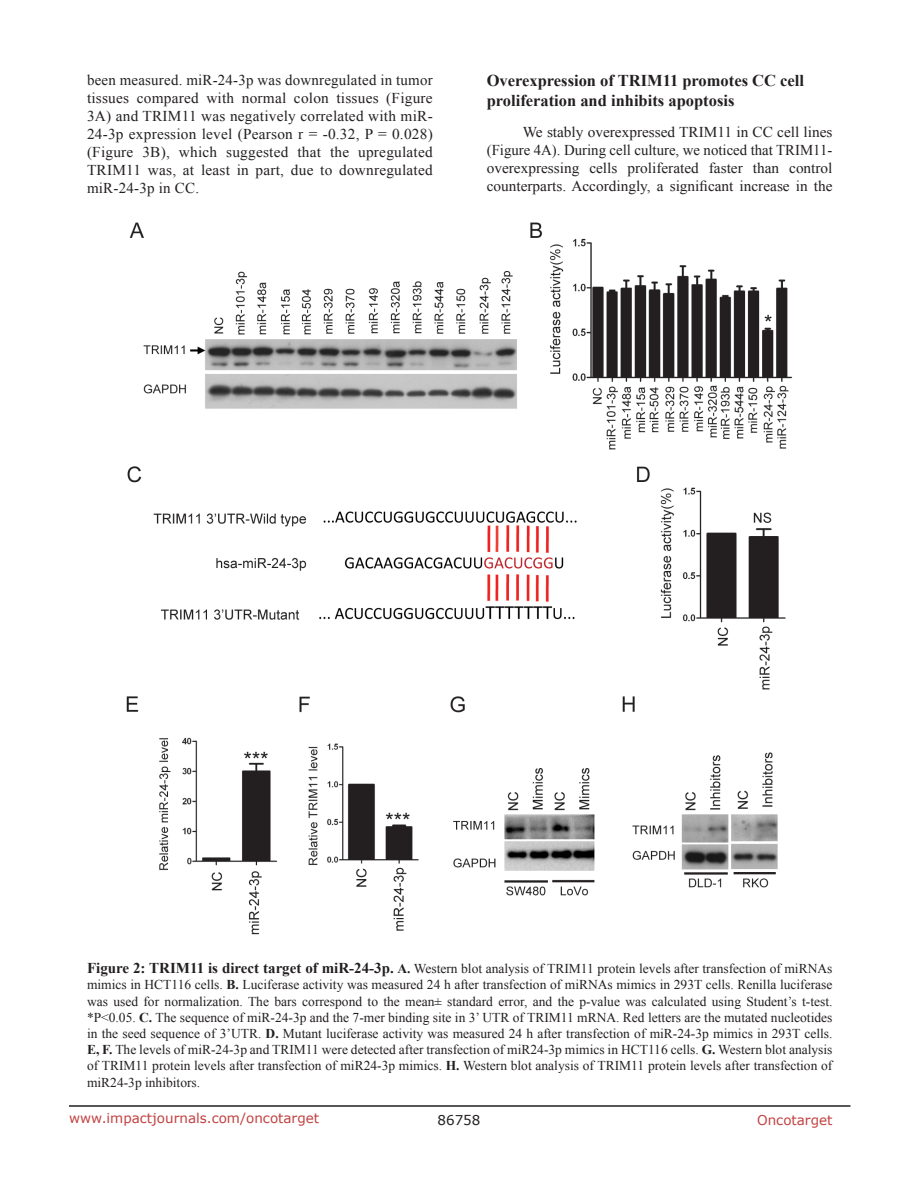
<style>
.page{position:relative;width:918px;height:1188px;background:#fff}
.page>*{position:absolute;margin:0;border:0;box-sizing:border-box;transform-origin:0 0}
.SubHeading{font:700 16.5px/19.8px "Times New Roman";color:#231f20}
.BodyText{font:15px/18px "Times New Roman";color:#231f20;text-align:justify}
.figuretext{font:13.5px/16.2px "Times New Roman";color:#231f20;text-align:justify}
.t1{font:13.5px "Verdana";color:#c24141}
.t2{font:13.5px "Verdana";color:#231f20}
.s1{font-weight:700;font-size:15px}
.s2{font-weight:700}
</style>
<div class="page">
<hr style="left:69px;top:1105px;width:781px;height:2px;background:#231f20">
<img style="left:126px;top:222px;width:667px;height:713px">
<p class="BodyText" style="left:87px;top:71px;width:347px">been measured. miR-24-3p was downregulated in tumor tissues compared with normal colon tissues (Figure 3A) and TRIM11 was negatively correlated with miR-24-3p expression level (Pearson r = -0.32, P = 0.028) (Figure 3B), which suggested that the upregulated TRIM11 was, at least in part, due to downregulated miR-24-3p in CC.</p>
<p class="SubHeading" style="left:487px;top:70px;width:319px">Overexpression of TRIM11 promotes CC cell proliferation and inhibits apoptosis</p>
<p class="BodyText" style="left:487px;top:123px;width:347px;text-indent:36px">We stably overexpressed TRIM11 in CC cell lines (Figure 4A). During cell culture, we noticed that TRIM11- overexpressing cells proliferated faster than control counterparts. Accordingly, a significant increase in the</p>
<p class="figuretext" style="left:87px;top:960px;width:747px"><span class="s1">Figure 2: TRIM11 is direct target of miR-24-3p.</span> <span class="s2">A.</span> Western blot analysis of TRIM11 protein levels after transfection of miRNAs mimics in HCT116 cells. <span class="s2">B.</span> Luciferase activity was measured 24 h after transfection of miRNAs mimics in 293T cells. Renilla luciferase was used for normalization. The bars correspond to the mean± standard error, and the p-value was calculated using Student’s t-test. *P&lt;0.05. <span class="s2">C.</span> The sequence of miR-24-3p and the 7-mer binding site in 3’ UTR of TRIM11 mRNA. Red letters are the mutated nucleotides in the seed sequence of 3’UTR. <span class="s2">D.</span> Mutant luciferase activity was measured 24 h after transfection of miR-24-3p mimics in 293T cells.<br><span class="s2">E, F.</span> The levels of miR-24-3p and TRIM11 were detected after transfection of miR24-3p mimics in HCT116 cells. <span class="s2">G.</span> Western blot analysis of TRIM11 protein levels after transfection of miR24-3p mimics. <span class="s2">H.</span> Western blot analysis of TRIM11 protein levels after transfection of miR24-3p inhibitors.</p>
<p class="t1" style="left:69px;top:1109px;width:252px">www.impactjournals.com/oncotarget</p>
<p class="t2" style="left:438px;top:1111px;width:44px">86758</p>
<p class="t1" style="left:757px;top:1111px;width:77px">Oncotarget</p>
</div>
